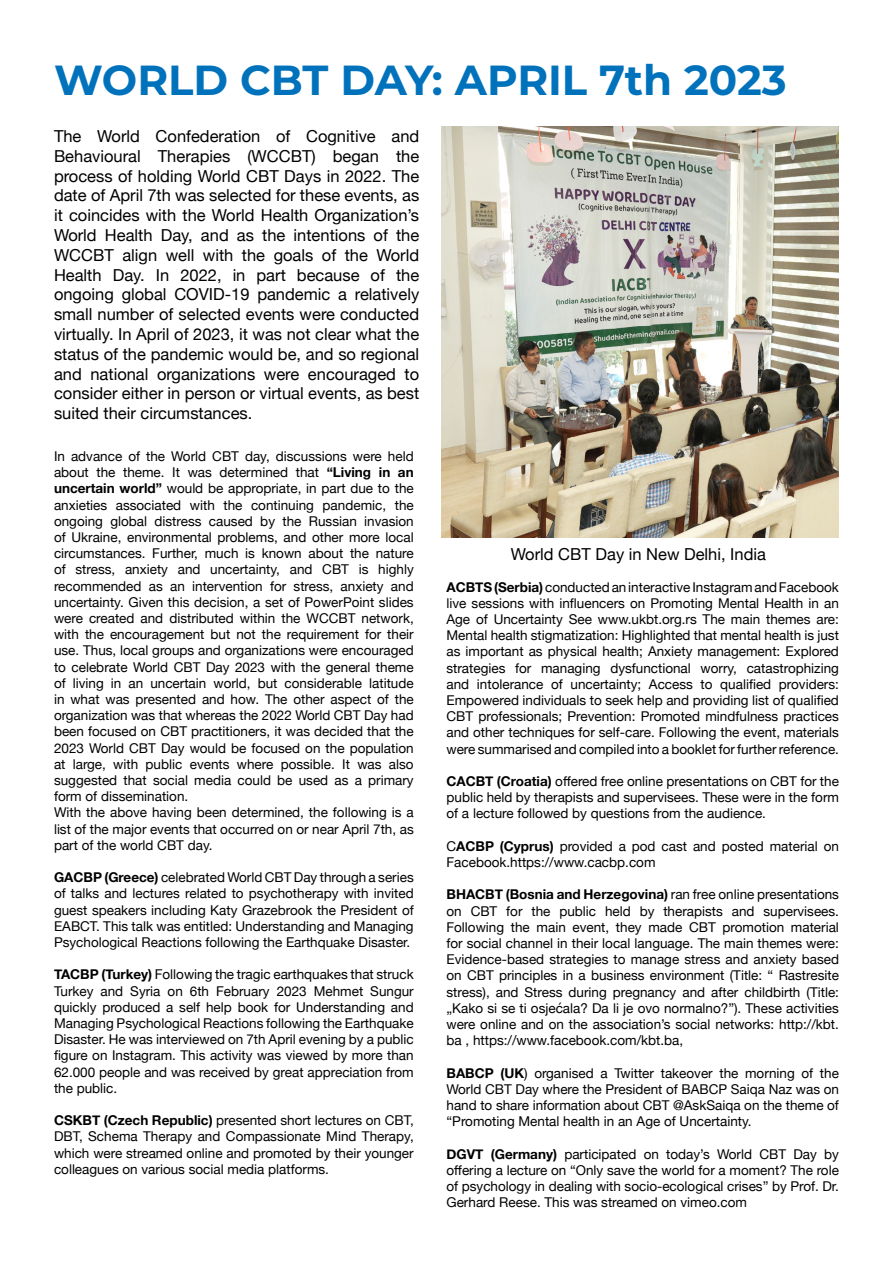
<style>
.page{position:relative;width:893px;height:1263px;background:#fff}
.page>*{position:absolute;margin:0;border:0;box-sizing:border-box;transform-origin:0 0}
.Paragraph_Style_29{font:700 42px "Montserrat";color:#0072bc}
.Paragraph_Style_9{font:16.5px/19.8px "Helvetica Neue";color:#000;text-align:justify}
.Paragraph_Style_9-2{font:13.5px/16.2px "Helvetica Neue";color:#000;text-align:justify}
.s1{font-weight:700}
</style>
<div class="page">
<img style="left:442px;top:126px;width:397px;height:411px">
<p class="Paragraph_Style_29" style="left:54px;top:49px;width:734px">WORLD CBT DAY: APRIL 7th 2023</p>
<p class="Paragraph_Style_9" style="left:54px;top:127px;width:367px">The World Confederation of Cognitive and Behavioural Therapies (WCCBT) began the process of holding World CBT Days in 2022. The date of April 7th was selected for these events, as it coincides with the World Health Organization’s World Health Day, and as the intentions of the WCCBT align well with the goals of the World Health Day. In 2022, in part because of the ongoing global COVID-19 pandemic a relatively small number of selected events were conducted virtually. In April of 2023, it was not clear what the status of the pandemic would be, and so regional and national organizations were encouraged to consider either in person or virtual events, as best suited their circumstances.</p>
<p class="Paragraph_Style_9-2" style="left:54px;top:449px;width:361px">In advance of the World CBT day, discussions were held about the theme. It was determined that <span class="s1">“Living in an uncertain world”</span> would be appropriate, in part due to the anxieties associated with the continuing pandemic, the ongoing global distress caused by the Russian invasion of Ukraine, environmental problems, and other more local circumstances. Further, much is known about the nature of stress, anxiety and uncertainty, and CBT is highly recommended as an intervention for stress, anxiety and uncertainty. Given this decision, a set of PowerPoint slides were created and distributed within the WCCBT network, with the encouragement but not the requirement for their use. Thus, local groups and organizations were encouraged to celebrate World CBT Day 2023 with the general theme of living in an uncertain world, but considerable latitude in what was presented and how. The other aspect of the organization was that whereas the 2022 World CBT Day had been focused on CBT practitioners, it was decided that the 2023 World CBT Day would be focused on the population at large, with public events where possible. It was also suggested that social media could be used as a primary form of dissemination.</p>
<p class="Paragraph_Style_9-2" style="left:54px;top:805px;width:361px">With the above having been determined, the following is a list of the major events that occurred on or near April 7th, as part of the world CBT day.</p>
<p class="Paragraph_Style_9-2" style="left:54px;top:870px;width:361px"><span class="s1">GACBP (Greece)</span> celebrated World CBT Day through a series of talks and lectures related to psychotherapy with invited guest speakers including Katy Grazebrook the President of EABCT. This talk was entitled: Understanding and Managing Psychological Reactions following the Earthquake Disaster.</p>
<p class="Paragraph_Style_9-2" style="left:54px;top:967px;width:361px"><span class="s1">TACBP (Turkey)</span> Following the tragic earthquakes that struck Turkey and Syria on 6th February 2023 Mehmet Sungur quickly produced a self help book for Understanding and Managing Psychological Reactions following the Earthquake Disaster. He was interviewed on 7th April evening by a public figure on Instagram. This activity was viewed by more than 62.000 people and was received by great appreciation from the public.</p>
<p class="Paragraph_Style_9-2" style="left:54px;top:1113px;width:361px"><span class="s1">CSKBT (Czech Republic)</span> presented short lectures on CBT, DBT, Schema Therapy and Compassionate Mind Therapy, which were streamed online and promoted by their younger colleagues on various social media platforms.</p>
<p class="Paragraph_Style_9" style="left:511px;top:545px;width:257px">World CBT Day in New Delhi, India</p>
<p class="Paragraph_Style_9-2" style="left:446px;top:579px;width:394px"><span class="s1">ACBTS (Serbia)</span> conducted an interactive Instagram and Facebook live sessions with influencers on Promoting Mental Health in an Age of Uncertainty See www.ukbt.org.rs The main themes are:<br>Mental health stigmatization: Highlighted that mental health is just as important as physical health; Anxiety management: Explored strategies for managing dysfunctional worry, catastrophizing and intolerance of uncertainty; Access to qualified providers:<br>Empowered individuals to seek help and providing list of qualified CBT professionals; Prevention: Promoted mindfulness practices and other techniques for self-care. Following the event, materials were summarised and compiled into a booklet for further reference.</p>
<p class="Paragraph_Style_9-2" style="left:446px;top:774px;width:394px"><span class="s1">CACBT (Croatia)</span> offered free online presentations on CBT for the public held by therapists and supervisees. These were in the form of a lecture followed by questions from the audience.</p>
<p class="Paragraph_Style_9-2" style="left:446px;top:839px;width:394px">C<span class="s1">ACBP (Cyprus)</span> provided a pod cast and posted material on<br>Facebook.https://www.cacbp.com</p>
<p class="Paragraph_Style_9-2" style="left:446px;top:887px;width:394px"><span class="s1">BHACBT (Bosnia and Herzegovina)</span> ran free online presentations on CBT for the public held by therapists and supervisees.<br>Following the main event, they made CBT promotion material for social channel in their local language. The main themes were:<br>Evidence-based strategies to manage stress and anxiety based on CBT principles in a business environment (Title: “ Rastresite stress), and Stress during pregnancy and after childbirth (Title: „Kako si se ti osjećala? Da li je ovo normalno?”). These activities were online and on the association’s social networks: http://kbt. ba , https://www.facebook.com/kbt.ba,</p>
<p class="Paragraph_Style_9-2" style="left:446px;top:1065px;width:394px"><span class="s1">BABCP (UK</span>) organised a Twitter takeover the morning of the World CBT Day where the President of BABCP Saiqa Naz was on hand to share information about CBT @AskSaiqa on the theme of “Promoting Mental health in an Age of Uncertainty.</p>
<p class="Paragraph_Style_9-2" style="left:446px;top:1146px;width:394px"><span class="s1">DGVT (Germany)</span> participated on today’s World CBT Day by offering a lecture on “Only save the world for a moment? The role of psychology in dealing with socio-ecological crises” by Prof. Dr.<br>Gerhard Reese. This was streamed on vimeo.com</p>
</div>
